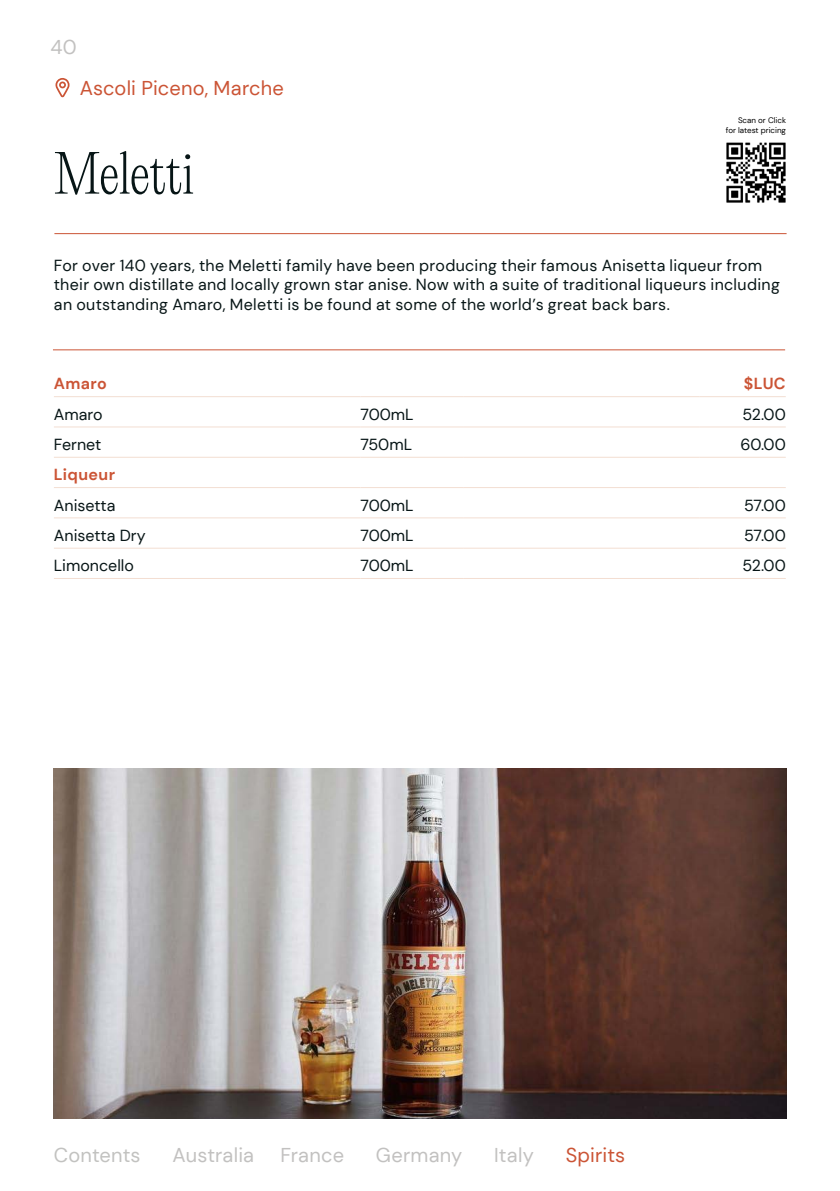
<style>
.page{position:relative;width:840px;height:1191px;background:#fff}
.page>*{position:absolute;margin:0;border:0;box-sizing:border-box;transform-origin:0 0}
.t1{font:200 52px "PP Editorial New";letter-spacing:-.02em;color:#071516}
.t2{font:20px "DM Sans";letter-spacing:.01em;color:#c2c1c0}
.t3{font:20px "DM Sans";letter-spacing:.005em;color:#cb5435}
.t4{font:20px "DM Sans";letter-spacing:.005em;color:#c2c2c0}
.t5{font:16px/19.2px "DM Sans";letter-spacing:.015em;color:#071516}
.t6{font:700 16px "DM Sans";letter-spacing:.025em;color:#cb5435}
.t7{font:8px/9.6px "DM Sans";color:#000;text-align:right}
</style>
<div class="page">
<svg style="left:55px;top:78px;width:14px;height:19px"></svg>
<hr style="left:54px;top:233px;width:732px;height:1px;background:#cb5435">
<hr style="left:53px;top:349px;width:731px;height:1px;background:#cb5435">
<img style="left:54px;top:768px;width:732px;height:351px">
<img style="left:726px;top:142px;width:60px;height:61px">
<hr style="left:54px;top:396px;width:306px;height:1px;background:#f3ded2">
<hr style="left:360px;top:396px;width:103px;height:1px;background:#f3ded2">
<hr style="left:463px;top:396px;width:235px;height:1px;background:#f3ded2">
<hr style="left:698px;top:396px;width:87px;height:1px;background:#f3ded2">
<hr style="left:54px;top:426px;width:306px;height:1px;background:#f3ded2">
<hr style="left:360px;top:426px;width:103px;height:1px;background:#f3ded2">
<hr style="left:463px;top:426px;width:235px;height:1px;background:#f3ded2">
<hr style="left:698px;top:426px;width:87px;height:1px;background:#f3ded2">
<hr style="left:54px;top:457px;width:306px;height:1px;background:#f3ded2">
<hr style="left:360px;top:457px;width:103px;height:1px;background:#f3ded2">
<hr style="left:463px;top:457px;width:235px;height:1px;background:#f3ded2">
<hr style="left:698px;top:457px;width:87px;height:1px;background:#f3ded2">
<hr style="left:54px;top:487px;width:306px;height:1px;background:#f3ded2">
<hr style="left:360px;top:487px;width:103px;height:1px;background:#f3ded2">
<hr style="left:463px;top:487px;width:235px;height:1px;background:#f3ded2">
<hr style="left:698px;top:487px;width:87px;height:1px;background:#f3ded2">
<hr style="left:54px;top:517px;width:306px;height:1px;background:#f3ded2">
<hr style="left:360px;top:517px;width:103px;height:1px;background:#f3ded2">
<hr style="left:463px;top:517px;width:235px;height:1px;background:#f3ded2">
<hr style="left:698px;top:517px;width:87px;height:1px;background:#f3ded2">
<hr style="left:54px;top:547px;width:306px;height:1px;background:#f3ded2">
<hr style="left:360px;top:547px;width:103px;height:1px;background:#f3ded2">
<hr style="left:463px;top:547px;width:235px;height:1px;background:#f3ded2">
<hr style="left:698px;top:547px;width:87px;height:1px;background:#f3ded2">
<hr style="left:54px;top:578px;width:306px;height:1px;background:#f3ded2">
<hr style="left:360px;top:578px;width:103px;height:1px;background:#f3ded2">
<hr style="left:463px;top:578px;width:235px;height:1px;background:#f3ded2">
<hr style="left:698px;top:578px;width:87px;height:1px;background:#f3ded2">
<p class="t2" style="left:50px;top:34px;width:28px">40</p>
<p class="t3" style="left:80px;top:76px;width:205px">Ascoli Piceno, Marche</p>
<h1 class="t1" style="left:54px;top:138px;width:141px">Meletti</h1>
<p class="t7" style="left:725px;top:115px;width:62px">Scan or Click for latest pricing</p>
<p class="t5" style="left:54px;top:256px;width:727px">For over 140 years, the Meletti family have been producing their famous Anisetta liqueur from their own distillate and locally grown star anise. Now with a suite of traditional liqueurs including an outstanding Amaro, Meletti is be found at some of the world’s great back bars.</p>
<p class="t6" style="left:54px;top:374px;width:55px">Amaro</p>
<p class="t6" style="left:743px;top:374px;width:43px">$LUC</p>
<p class="t5" style="left:54px;top:404px;width:50px">Amaro</p>
<p class="t5" style="left:360px;top:404px;width:55px">700mL</p>
<p class="t5" style="left:742px;top:404px;width:45px">52.00</p>
<p class="t5" style="left:54px;top:435px;width:49px">Fernet</p>
<p class="t5" style="left:360px;top:435px;width:53px">750mL</p>
<p class="t5" style="left:740px;top:435px;width:47px">60.00</p>
<p class="t6" style="left:54px;top:464px;width:63px">Liqueur</p>
<p class="t5" style="left:54px;top:495px;width:63px">Anisetta</p>
<p class="t5" style="left:360px;top:495px;width:55px">700mL</p>
<p class="t5" style="left:743px;top:495px;width:43px">57.00</p>
<p class="t5" style="left:54px;top:525px;width:93px">Anisetta Dry</p>
<p class="t5" style="left:360px;top:525px;width:55px">700mL</p>
<p class="t5" style="left:743px;top:525px;width:43px">57.00</p>
<p class="t5" style="left:54px;top:556px;width:81px">Limoncello</p>
<p class="t5" style="left:360px;top:556px;width:55px">700mL</p>
<p class="t5" style="left:742px;top:556px;width:45px">52.00</p>
<p class="t4" style="left:54px;top:1142px;width:88px">Contents</p>
<p class="t2" style="left:172px;top:1142px;width:83px">Australia</p>
<p class="t2" style="left:280px;top:1142px;width:65px">France</p>
<p class="t2" style="left:376px;top:1142px;width:88px">Germany</p>
<p class="t2" style="left:494px;top:1142px;width:41px">Italy</p>
<p class="t3" style="left:565px;top:1142px;width:61px">Spirits</p>
</div>
